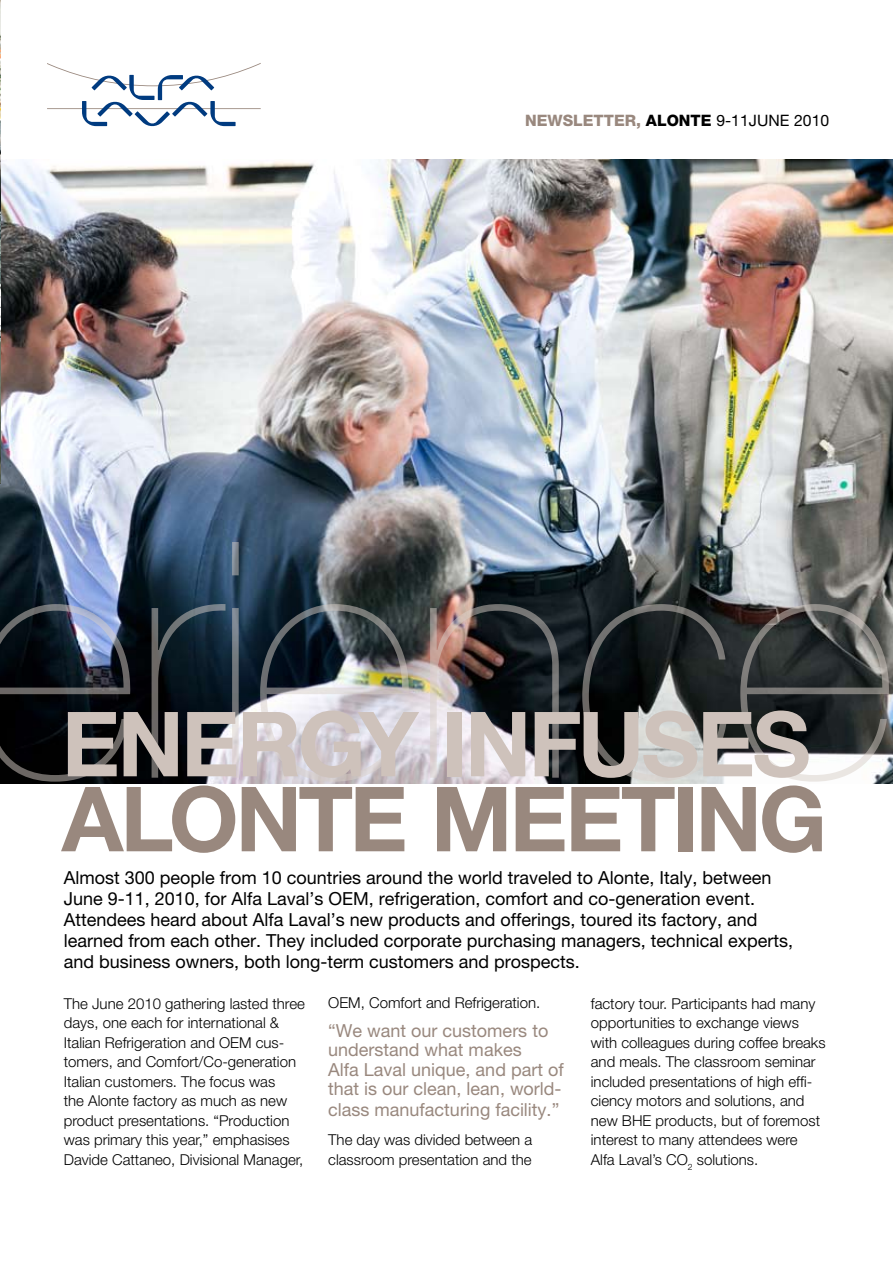
<style>
.page{position:relative;width:893px;height:1263px;background:#fff}
.page>*{position:absolute;margin:0;border:0;box-sizing:border-box;transform-origin:0 0}
.t1{font:700 90px "Helvetica Neue";letter-spacing:-.035em;color:#cec2bb}
.t2{font:700 90px "Helvetica Neue";letter-spacing:-.035em;color:#99887e}
.t3{font:18px/21px "Helvetica Neue LT Pro";color:#000}
.t4{font:18px/19.8px "Helvetica Neue LT Pro";color:#99887e}
.t5{font:15.75px "Helvetica Neue";color:#000}
.t6{font:300 15px/19.5px "Helvetica Neue LT Pro";color:#000}
.s1{font-weight:800;color:#99887e}
.s2{font-weight:800}
</style>
<div class="page">
<img style="left:0;top:159px;width:893px;height:625px">
<img style="left:0;top:0;width:1px;height:483px">
<svg style="left:47px;top:63px;width:214px;height:64px"></svg>
<img style="left:0;top:536px;width:890px;height:248px">
<p class="t5" style="left:525px;top:111px;width:306px"><span class="s1">NEWSLETTER,</span> <span class="s2">ALONTE</span> 9-11JUNE 2010</p>
<h1 class="t1" style="left:62px;top:688px;width:751px">ENERGY INFUSES</h1>
<h1 class="t2" style="left:62px;top:763px;width:767px">ALONTE MEETING</h1>
<p class="t3" style="left:64px;top:867px;width:731px">Almost 300 people from 10 countries around the world traveled to Alonte, Italy, between June 9-11, 2010, for Alfa Laval’s OEM, refrigeration, comfort and co-generation event.<br>Attendees heard about Alfa Laval’s new products and offerings, toured its factory, and learned from each other. They included corporate purchasing managers, technical experts, and business owners, both long-term customers and prospects.</p>
<p class="t6" style="left:64px;top:993px;width:243px">The June 2010 gathering lasted three days, one each for international &amp; Italian Refrigeration and OEM cus&shy;tomers, and Comfort/Co-generation Italian customers. The focus was<br>the Alonte factory as much as new product presentations. “Production was primary this year,” emphasises Davide Cattaneo, Divisional Manager,</p>
<p class="t6" style="left:328px;top:993px;width:214px">OEM, Comfort and Refrigeration.</p>
<p class="t6" style="left:591px;top:993px;width:236px">factory tour. Participants had many opportunities to exchange views with colleagues during coffee breaks and meals. The classroom seminar included presentations of high effi&shy;ciency motors and solutions, and new BHE products, but of foremost interest to many attendees were<br>Alfa Laval’s CO<sub>2</sub> solutions.</p>
<p class="t4" style="left:328px;top:1020px;width:237px">“We want our customers to understand what makes<br>Alfa Laval unique, and part of that is our clean, lean, world&shy;class manufacturing facility.”</p>
<p class="t6" style="left:328px;top:1129px;width:205px">The day was divided between a classroom presentation and the</p>
</div>
